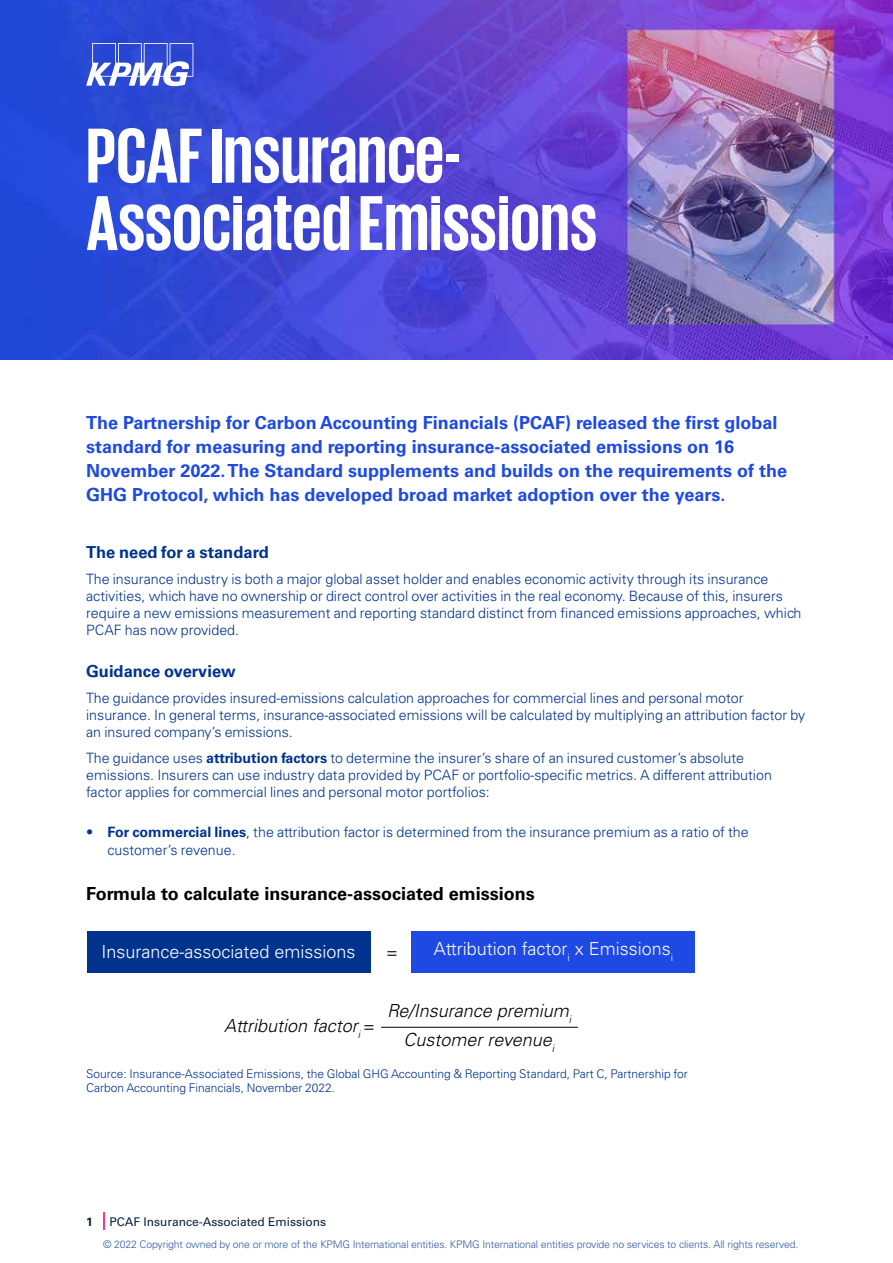
<style>
.page{position:relative;width:893px;height:1263px;background:#fff}
.page>*{position:absolute;margin:0;border:0;box-sizing:border-box;transform-origin:0 0}
.t1{font:700 79.5px/67.5px "KPMG";color:#fff}
.t2{font:700 18px/24px "Univers LT Std";color:#1e49e2}
.t3{font:300 18px "Univers LT Std";color:#fff}
.t4{font:italic 300 18px/29.8px "Univers LT Std";color:#000;text-align:center}
.t5{font:700 18px "Univers LT Std";color:#000}
.t6{font:300 18px "Univers LT Std";color:#000}
.t7{font:700 16.5px "Univers LT Std";color:#00338d}
.t8{font:300 14.25px/17.1px "Univers LT Std";color:#00338d}
.t9{font:300 12px/14.4px "Univers LT Std";color:#00338d}
.t10{font:12px "Univers LT Std";color:#0c233c}
.t11{font:700 12px "Univers LT Std";color:#0c233c}
.t12{font:300 10.5px "Univers LT Std";letter-spacing:-.015em;color:#335ca4}
.s1{font-weight:700}
.s2{font-style:normal}
</style>
<div class="page">
<img style="left:0;top:0;width:893px;height:360px">
<svg style="left:86px;top:43px;width:107px;height:43px"></svg>
<div style="left:411px;top:931px;width:284px;height:41px;background:#1e49e2"></div>
<div style="left:87px;top:931px;width:284px;height:41px;background:#00338d"></div>
<hr style="left:381px;top:1027px;width:197px;height:1px;background:#000">
<svg style="left:103px;top:1212px;width:2px;height:17px"></svg>
<h1 class="t1" style="left:86px;top:120px;width:513px">PCAF Insurance-<br>Associated Emissions</h1>
<p class="t2" style="left:86px;top:411px;width:702px">The Partnership for Carbon Accounting Financials (PCAF) released the first global standard for measuring and reporting insurance-associated emissions on 16<br>November 2022. The Standard supplements and builds on the requirements of the GHG Protocol, which has developed broad market adoption over the years.</p>
<p class="t7" style="left:86px;top:543px;width:184px">The need for a standard</p>
<p class="t8" style="left:86px;top:571px;width:717px">The insurance industry is both a major global asset holder and enables economic activity through its insurance activities, which have no ownership or direct control over activities in the real economy. Because of this, insurers require a new emissions measurement and reporting standard distinct from financed emissions approaches, which PCAF has now provided.</p>
<p class="t7" style="left:86px;top:661px;width:151px">Guidance overview</p>
<p class="t8" style="left:86px;top:689px;width:720px">The guidance provides insured-emissions calculation approaches for commercial lines and personal motor insurance. In general terms, insurance-associated emissions will be calculated by multiplying an attribution factor by an insured company’s emissions.</p>
<p class="t8" style="left:86px;top:749px;width:687px">The guidance uses <span class="s1">attribution factors</span> to determine the insurer’s share of an insured customer’s absolute emissions. Insurers can use industry data provided by PCAF or portfolio-specific metrics. A different attribution factor applies for commercial lines and personal motor portfolios:</p>
<p class="t8" style="left:107px;top:824px;width:643px;text-indent:-21px">• <span class="s1">For commercial lines</span>, the attribution factor is determined from the insurance premium as a ratio of the customer’s revenue.</p>
<p class="t5" style="left:86px;top:883px;width:450px">Formula to calculate insurance-associated emissions</p>
<p class="t3" style="left:102px;top:941px;width:256px">Insurance-associated emissions</p>
<p class="t6" style="left:386px;top:940px;width:13px">=</p>
<p class="t3" style="left:434px;top:938px;width:241px">Attribution factor<sub>i</sub> x Emissions<sub>i</sub></p>
<p class="t4" style="left:224px;top:1010px;width:152px">Attribution factor<sub>i</sub> <span class="s2">=</span></p>
<p class="t4" style="left:387px;top:995px;width:186px">Re/Insurance premium<sub>i<br></sub>Customer revenue<sub>i</sub></p>
<p class="t9" style="left:86px;top:1066px;width:603px">Source: Insurance-Associated Emissions, the Global GHG Accounting &amp; Reporting Standard, Part C, Partnership for<br>Carbon Accounting Financials, November 2022.</p>
<p class="t11" style="left:86px;top:1214px;width:8px">1</p>
<p class="t10" style="left:109px;top:1214px;width:218px">PCAF Insurance-Associated Emissions</p>
<p class="t12" style="left:103px;top:1238px;width:697px">© 2022 Copyright owned by one or more of the KPMG International entities. KPMG International entities provide no services to clients. All rights reserved.</p>
</div>
